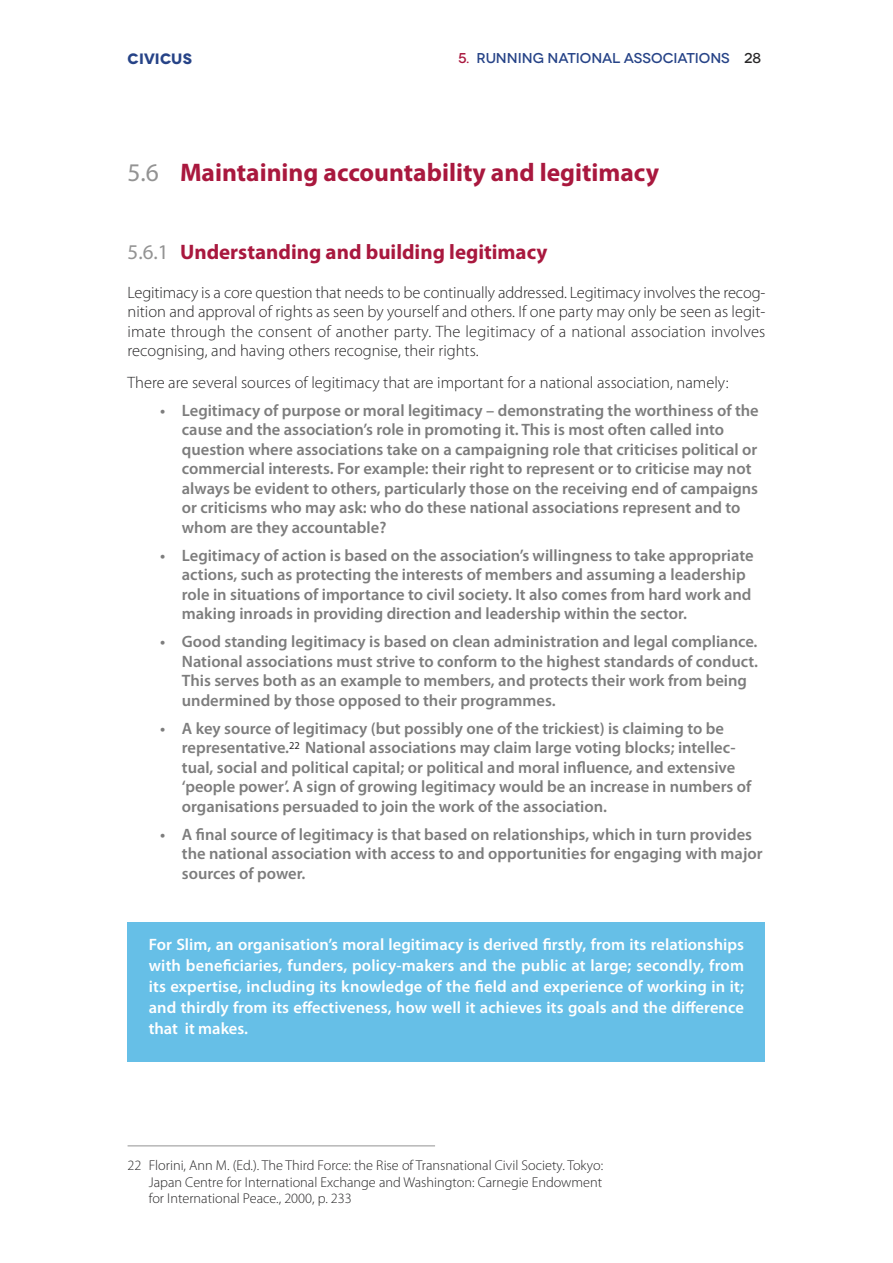
<style>
.page{position:relative;width:893px;height:1263px;background:#fff}
.page>*{position:absolute;margin:0;border:0;box-sizing:border-box;transform-origin:0 0}
.t1{font:700 25.5px "Myriad Pro";color:#a9183e}
.t2{font:700 21px "Myriad Pro";color:#a9183e}
.t3{font:600 16.5px/19.5px "Myriad Pro";color:#7d7d7d}
.t4{font:300 16.5px/19.5px "Myriad Pro";color:#272627;text-align:justify}
.t5{font:600 16.5px/21px "Myriad Pro";letter-spacing:.005em;color:#fff;text-align:justify}
.t6{font:700 15px "Novecentowide";letter-spacing:.01em;color:#264387}
.t7{font:300 14.25px/16.5px "Myriad Pro";color:#272627;text-align:justify}
.t8{font:500 14.25px "Novecentowide";letter-spacing:-.005em;color:#264387}
.s1{color:#a9183e}
.s2{color:#272627}
.s3{font-weight:400;color:#939393}
</style>
<div class="page">
<hr style="left:128px;top:1145px;width:307px;height:1px;background:#939393">
<div style="left:128px;top:922px;width:637px;height:139px;background:#66bfe7"></div>
<p class="t6" style="left:128px;top:50px;width:66px">CIVICUS</p>
<p class="t8" style="left:458px;top:50px;width:304px"><span class="s1">5.</span> RUNNING NATIONAL ASSOCIATIONS <span class="s2">28</span></p>
<h1 class="t1" style="left:128px;top:163px;width:533px"><span class="s3">5.6</span> Maintaining accountability and legitimacy</h1>
<p class="t2" style="left:128px;top:244px;width:421px"><span class="s3">5.6.1</span> Understanding and building legitimacy</p>
<p class="t4" style="left:128px;top:284px;width:639px">Legitimacy is a core question that needs to be continually addressed. Legitimacy involves the recog&shy;nition and approval of rights as seen by yourself and others. If one party may only be seen as legit&shy;imate through the consent of another party. The legitimacy of a national association involves recognising, and having others recognise, their rights.</p>
<p class="t4" style="left:128px;top:374px;width:603px">There are several sources of legitimacy that are important for a national association, namely:</p>
<p class="t3" style="left:182px;top:402px;width:578px;text-indent:-22px">• Legitimacy of purpose or moral legitimacy – demonstrating the worthiness of the cause and the association’s role in promoting it. This is most often called into question where associations take on a campaigning role that criticises political or commercial interests. For example: their right to represent or to criticise may not always be evident to others, particularly those on the receiving end of campaigns or criticisms who may ask: who do these national associations represent and to whom are they accountable?</p>
<p class="t3" style="left:182px;top:547px;width:573px;text-indent:-22px">• Legitimacy of action is based on the association’s willingness to take appropriate actions, such as protecting the interests of members and assuming a leadership role in situations of importance to civil society. It also comes from hard work and making inroads in providing direction and leadership within the sector.</p>
<p class="t3" style="left:182px;top:633px;width:578px;text-indent:-22px">• Good standing legitimacy is based on clean administration and legal compliance.<br>National associations must strive to conform to the highest standards of conduct.<br>This serves both as an example to members, and protects their work from being undermined by those opposed to their programmes.</p>
<p class="t3" style="left:182px;top:720px;width:571px;text-indent:-22px">• A key source of legitimacy (but possibly one of the trickiest) is claiming to be representative.<sup>22</sup> National associations may claim large voting blocks; intellec&shy;tual, social and political capital; or political and moral influence, and extensive ‘people power’. A sign of growing legitimacy would be an increase in numbers of organisations persuaded to join the work of the association.</p>
<p class="t3" style="left:182px;top:826px;width:582px;text-indent:-22px">• A final source of legitimacy is that based on relationships, which in turn provides the national association with access to and opportunities for engaging with major sources of power.</p>
<p class="t5" style="left:149px;top:935px;width:597px">For Slim, an organisation’s moral legitimacy is derived firstly, from its relationships with beneficiaries, funders, policy-makers and the public at large; secondly, from its expertise, including its knowledge of the field and experience of working in it; and thirdly from its effectiveness, how well it achieves its goals and the difference that it makes.</p>
<p class="t7" style="left:149px;top:1158px;width:456px;text-indent:-21px">22 Florini, Ann M. (Ed.). The Third Force: the Rise of Transnational Civil Society. Tokyo:<br>Japan Centre for International Exchange and Washington: Carnegie Endowment for International Peace., 2000, p. 233</p>
</div>
